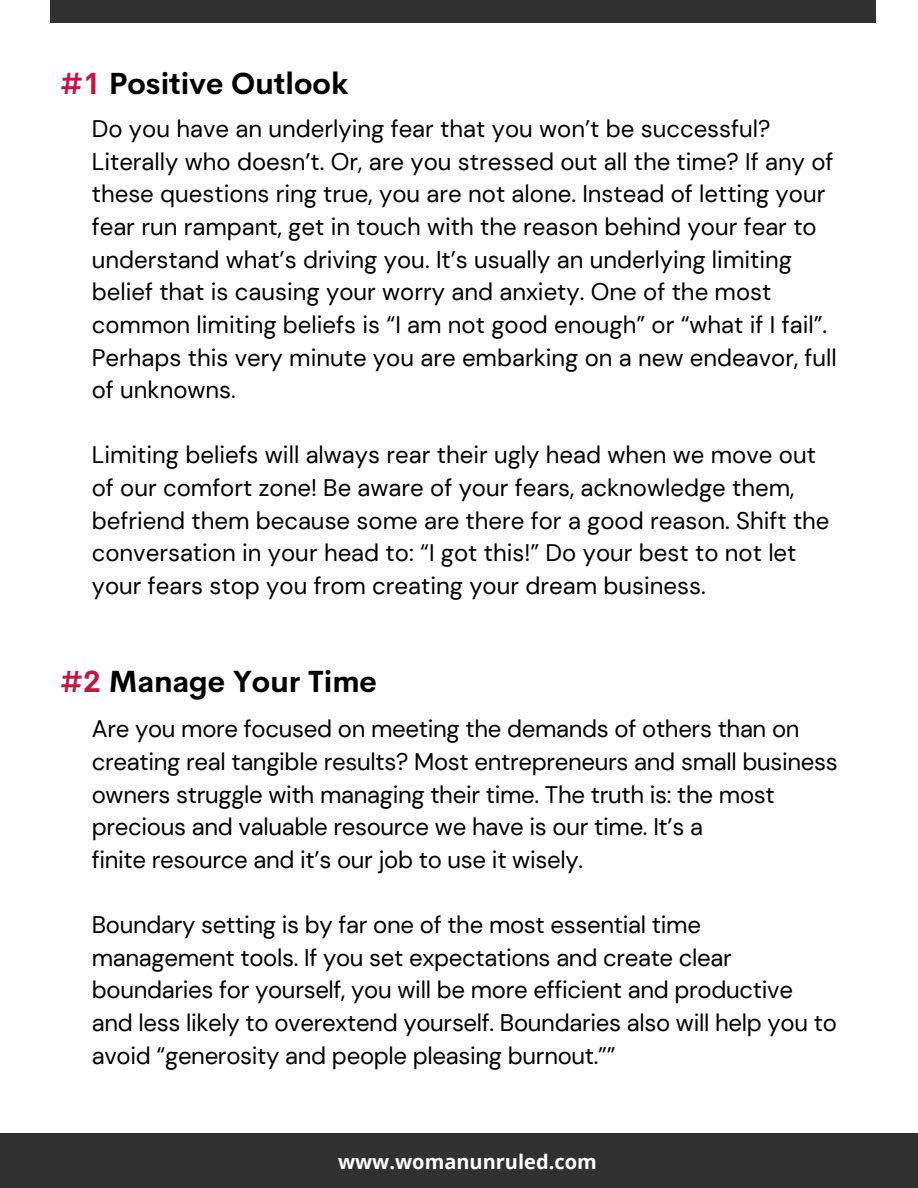
<style>
.page{position:relative;width:918px;height:1188px;background:#fff}
.page>*{position:absolute;margin:0;border:0;box-sizing:border-box;transform-origin:0 0}
.t1{font:700 30px "Cerebri Sans";color:#000}
.t2{font:24px/32.7px "DM Sans";color:#000}
.t3{font:700 19.95px "Open Sans";color:#fff}
.s1{color:#c41445}
</style>
<div class="page">
<div style="left:50px;top:0;width:826px;height:23px;background:#323131"></div>
<div style="left:0;top:1133px;width:917px;height:55px;background:#323131"></div>
<p class="t1" style="left:60px;top:64px;width:290px"><span class="s1">#1</span> Positive Outlook</p>
<p class="t2" style="left:92px;top:113px;width:747px">Do you have an underlying fear that you won’t be successful?<br>Literally who doesn’t. Or, are you stressed out all the time? If any of these questions ring true, you are not alone. Instead of letting your fear run rampant, get in touch with the reason behind your fear to understand what’s driving you. It’s usually an underlying limiting belief that is causing your worry and anxiety. One of the most common limiting beliefs is “I am not good enough” or “what if I fail”.<br>Perhaps this very minute you are embarking on a new endeavor, full of unknowns.</p>
<p class="t2" style="left:92px;top:439px;width:739px">Limiting beliefs will always rear their ugly head when we move out of our comfort zone! Be aware of your fears, acknowledge them, befriend them because some are there for a good reason. Shift the conversation in your head to: “I got this!” Do your best to not let your fears stop you from creating your dream business.</p>
<p class="t1" style="left:60px;top:662px;width:318px"><span class="s1">#2</span> Manage Your Time</p>
<p class="t2" style="left:92px;top:713px;width:748px">Are you more focused on meeting the demands of others than on creating real tangible results? Most entrepreneurs and small business owners struggle with managing their time. The truth is: the most precious and valuable resource we have is our time. It’s a<br>finite resource and it’s our job to use it wisely.</p>
<p class="t2" style="left:92px;top:909px;width:747px">Boundary setting is by far one of the most essential time management tools. If you set expectations and create clear boundaries for yourself, you will be more efficient and productive and less likely to overextend yourself. Boundaries also will help you to avoid “generosity and people pleasing burnout.””</p>
<p class="t3" style="left:338px;top:1148px;width:260px">www.womanunruled.com</p>
</div>
